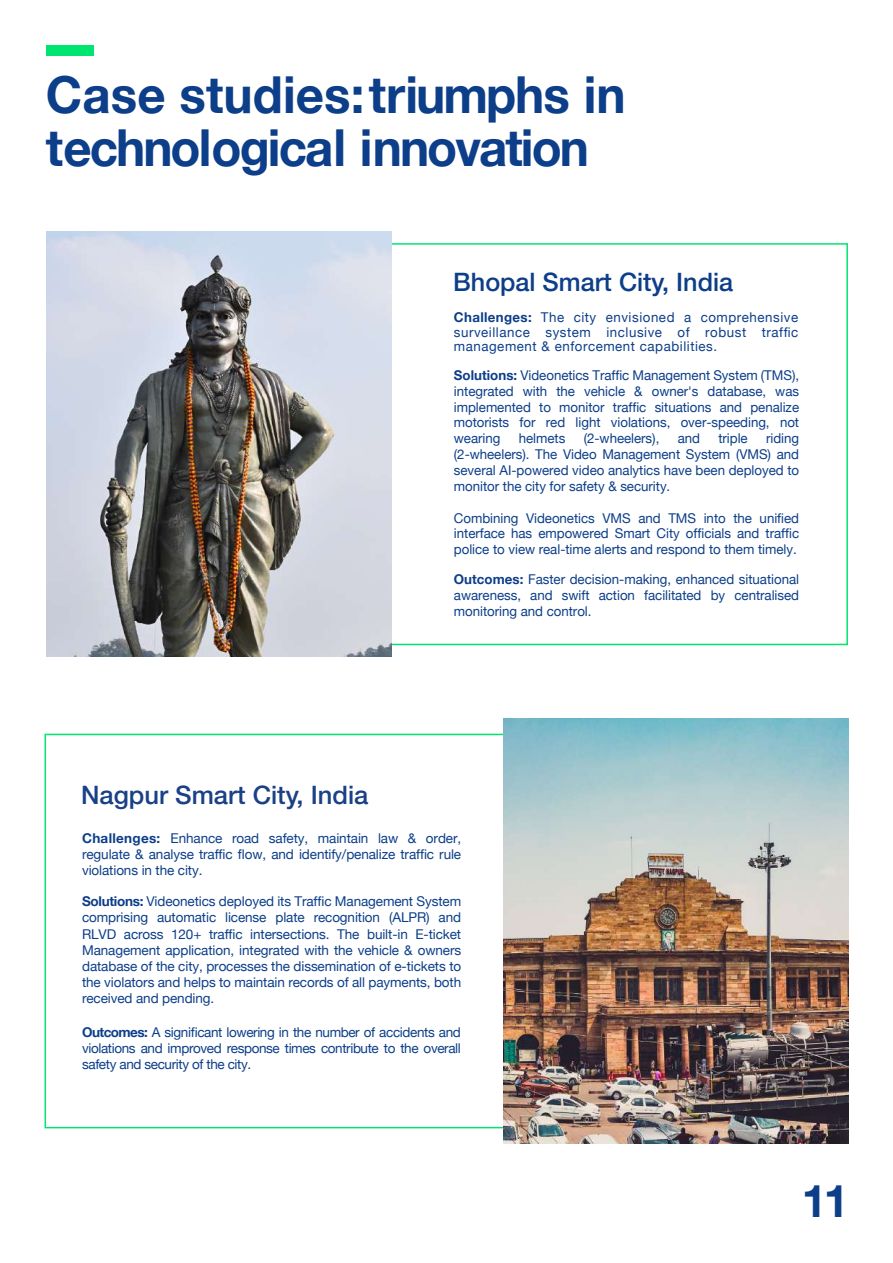
<style>
.page{position:relative;width:893px;height:1263px;background:#fff}
.page>*{position:absolute;margin:0;border:0;box-sizing:border-box;transform-origin:0 0}
.t1{font:700 51px/52.5px "Helvetica Neue";letter-spacing:-.04em;color:#0c3e89}
.t2{font:700 45px "Helvetica Neue";color:#0c3e89}
.t3{font:500 25.5px "Helvetica Neue";color:#0c3e89}
.t4{font:500 25.5px "Helvetica Neue";color:#1a4086}
.t5{font:13.5px/15.9px "Helvetica Neue";letter-spacing:-.005em;color:#0c3e89;text-align:justify}
.s1{font-weight:700}
</style>
<div class="page">
<div style="left:47px;top:45px;width:47px;height:10px;background:#00e570"></div>
<img style="left:47px;top:231px;width:344px;height:426px">
<img style="left:503px;top:718px;width:345px;height:426px">
<h1 class="t1" style="left:46px;top:68px;width:581px">Case studies:triumphs in technological innovation</h1>
<h3 class="t3" style="left:453px;top:266px;width:281px">Bhopal Smart City, India</h3>
<h3 class="t4" style="left:81px;top:780px;width:289px">Nagpur Smart City, India</h3>
<p class="t5" style="left:454px;top:310px;width:346px;line-height:14.5px"><span class="s1">Challenges:</span> The city envisioned a comprehensive surveillance system inclusive of robust traffic management &amp; enforcement capabilities.</p>
<p class="t5" style="left:454px;top:367px;width:347px"><span class="s1">Solutions:</span> Videonetics Traffic Management System (TMS), integrated with the vehicle &amp; owner's database, was implemented to monitor traffic situations and penalize motorists for red light violations, over-speeding, not wearing</p>
<p class="t5" style="left:519px;top:430px;width:48px">helmets</p>
<p class="t5" style="left:584px;top:430px;width:77px">(2-wheelers),</p>
<p class="t5" style="left:678px;top:430px;width:24px">and</p>
<p class="t5" style="left:718px;top:430px;width:31px">triple</p>
<p class="t5" style="left:454px;top:430px;width:347px;text-indent:312px">riding (2-wheelers). The Video Management System (VMS) and several AI-powered video analytics have been deployed to monitor the city for safety &amp; security.</p>
<p class="t5" style="left:454px;top:510px;width:347px">Combining Videonetics VMS and TMS into the unified interface has empowered Smart City officials and traffic police to view real-time alerts and respond to them timely.</p>
<p class="t5" style="left:454px;top:571px;width:347px"><span class="s1">Outcomes:</span> Faster decision-making, enhanced situational awareness, and swift action facilitated by centralised monitoring and control.</p>
<p class="t5" style="left:82px;top:830px;width:381px"><span class="s1">Challenges:</span> Enhance road safety, maintain law &amp; order, regulate &amp; analyse traffic flow, and identify/penalize traffic rule violations in the city.</p>
<p class="t5" style="left:82px;top:893px;width:381px"><span class="s1">Solutions:</span> Videonetics deployed its Traffic Management System comprising automatic license plate recognition (ALPR) and RLVD across 120+ traffic intersections. The built-in E-ticket Management application, integrated with the vehicle &amp; owners database of the city, processes the dissemination of e-tickets to the violators and helps to maintain records of all payments, both received and pending.</p>
<p class="t5" style="left:82px;top:1024px;width:380px"><span class="s1">Outcomes:</span> A significant lowering in the number of accidents and violations and improved response times contribute to the overall safety and security of the city.</p>
<h2 class="t2" style="left:802px;top:1173px;width:49px">11</h2>
</div>
